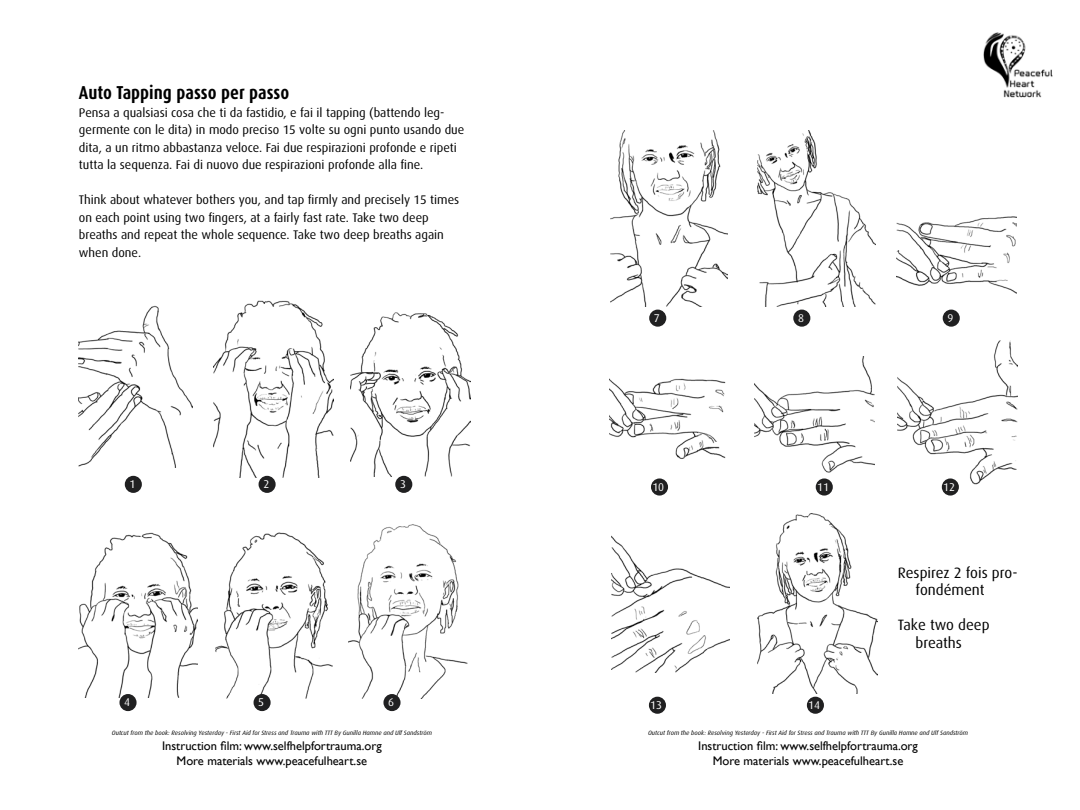
<style>
.page{position:relative;width:1080px;height:810px;background:#fff}
.page>*{position:absolute;margin:0;border:0;box-sizing:border-box;transform-origin:0 0}
.t1{font:700 18.75px "Dax Condensed";color:#000}
.t2{font:15px/17.5px "Dax";color:#000}
.t3{font:12.5px/17.5px "Dax";color:#000}
.t4{font:12.5px/15px "Gill Sans";color:#000;text-align:center}
.t5{font:11.25px "Dax";color:#fff}
.t6{font:italic 6.25px "Dax";color:#000}
</style>
<div class="page">
<img style="left:611px;top:130px;width:117px;height:177px">
<img style="left:758px;top:130px;width:117px;height:177px">
<img style="left:897px;top:216px;width:120px;height:78px">
<img style="left:610px;top:378px;width:116px;height:81px">
<img style="left:755px;top:357px;width:120px;height:130px">
<img style="left:898px;top:341px;width:120px;height:148px">
<img style="left:611px;top:535px;width:118px;height:138px">
<img style="left:758px;top:513px;width:119px;height:180px">
<div style="left:649px;top:310px;width:17px;height:17px;background:#202021;border-radius:50%"></div>
<div style="left:793px;top:310px;width:17px;height:17px;background:#202021;border-radius:50%"></div>
<div style="left:943px;top:310px;width:17px;height:17px;background:#202021;border-radius:50%"></div>
<div style="left:651px;top:478px;width:17px;height:18px;background:#202021;border-radius:50%"></div>
<div style="left:816px;top:478px;width:17px;height:18px;background:#202021;border-radius:50%"></div>
<div style="left:942px;top:478px;width:17px;height:18px;background:#202021;border-radius:50%"></div>
<div style="left:649px;top:697px;width:17px;height:17px;background:#202021;border-radius:50%"></div>
<div style="left:807px;top:697px;width:17px;height:17px;background:#202021;border-radius:50%"></div>
<img style="left:79px;top:532px;width:118px;height:166px">
<img style="left:215px;top:532px;width:118px;height:169px">
<img style="left:348px;top:524px;width:120px;height:175px">
<img style="left:79px;top:305px;width:113px;height:163px">
<img style="left:213px;top:300px;width:120px;height:177px">
<img style="left:351px;top:312px;width:119px;height:165px">
<div style="left:259px;top:476px;width:17px;height:17px;background:#202021;border-radius:50%"></div>
<div style="left:395px;top:476px;width:17px;height:17px;background:#202021;border-radius:50%"></div>
<div style="left:119px;top:694px;width:18px;height:17px;background:#202021;border-radius:50%"></div>
<div style="left:254px;top:694px;width:17px;height:17px;background:#202021;border-radius:50%"></div>
<div style="left:383px;top:694px;width:18px;height:17px;background:#202021;border-radius:50%"></div>
<div style="left:125px;top:476px;width:17px;height:17px;background:#202021;border-radius:50%"></div>
<img style="left:983px;top:32px;width:70px;height:66px">
<h1 class="t1" style="left:79px;top:82px;width:212px">Auto Tapping passo per passo</h1>
<p class="t3" style="left:79px;top:104px;width:387px">Pensa a qualsiasi cosa che ti da fastidio, e fai il tapping (battendo leg&shy;germente con le dita) in modo preciso 15 volte su ogni punto usando due dita, a un ritmo abbastanza veloce. Fai due respirazioni profonde e ripeti tutta la sequenza. Fai di nuovo due respirazioni profonde alla fine.</p>
<p class="t3" style="left:79px;top:191px;width:382px">Think about whatever bothers you, and tap firmly and precisely 15 times on each point using two fingers, at a fairly fast rate. Take two deep breaths and repeat the whole sequence. Take two deep breaths again when done.</p>
<p class="t5" style="left:654px;top:312px;width:7px">7</p>
<p class="t5" style="left:798px;top:312px;width:7px">8</p>
<p class="t5" style="left:947px;top:312px;width:7px">9</p>
<p class="t5" style="left:130px;top:478px;width:7px">1</p>
<p class="t5" style="left:263px;top:478px;width:7px">2</p>
<p class="t5" style="left:400px;top:478px;width:7px">3</p>
<p class="t5" style="left:652px;top:480px;width:13px">10</p>
<p class="t5" style="left:817px;top:480px;width:13px">11</p>
<p class="t5" style="left:943px;top:480px;width:13px">12</p>
<p class="t2" style="left:916px;top:564px;width:104px;text-indent:-18px">Respirez 2 fois pro&shy;fondément</p>
<p class="t2" style="left:916px;top:616px;width:76px;text-indent:-18px">Take two deep breaths</p>
<p class="t5" style="left:124px;top:696px;width:7px">4</p>
<p class="t5" style="left:258px;top:696px;width:7px">5</p>
<p class="t5" style="left:388px;top:696px;width:7px">6</p>
<p class="t5" style="left:650px;top:699px;width:13px">13</p>
<p class="t5" style="left:808px;top:699px;width:13px">14</p>
<p class="t6" style="left:112px;top:729px;width:321px">Outcut from the book: Resolving Yesterday - First Aid for Stress and Trauma with TTT By Gunilla Hamne and Ulf Sandström</p>
<p class="t4" style="left:162px;top:738px;width:221px">Instruction film: www.selfhelpfortrauma.org<br>More materials www.peacefulheart.se</p>
<p class="t6" style="left:648px;top:729px;width:321px">Outcut from the book: Resolving Yesterday - First Aid for Stress and Trauma with TTT By Gunilla Hamne and Ulf Sandström</p>
<p class="t4" style="left:698px;top:738px;width:221px">Instruction film: www.selfhelpfortrauma.org<br>More materials www.peacefulheart.se</p>
</div>
